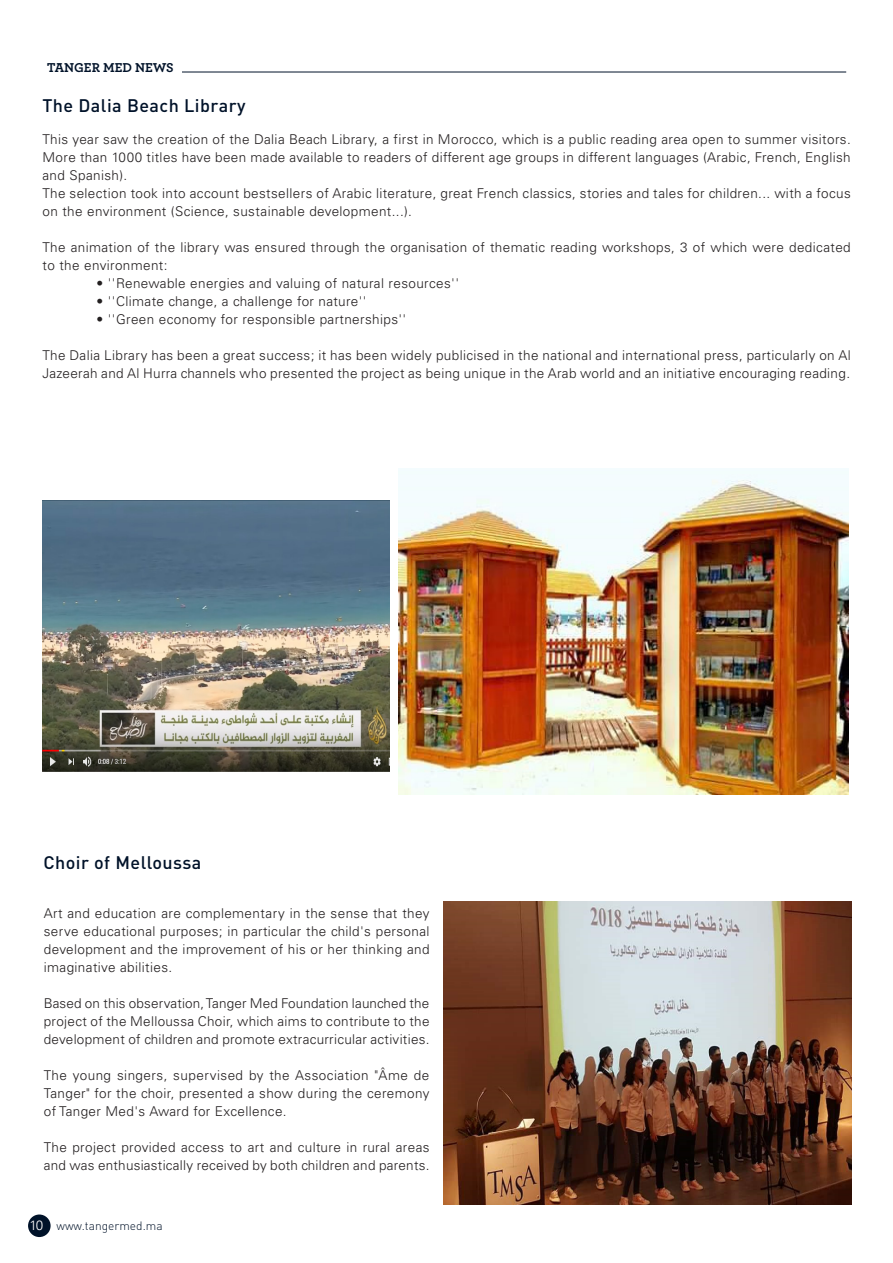
<style>
.page{position:relative;width:893px;height:1263px;background:#fff}
.page>*{position:absolute;margin:0;border:0;box-sizing:border-box;transform-origin:0 0}
.t1{font:500 18px "DIN Pro";letter-spacing:.025em;color:#001229}
.t2{font:300 13.5px/18px "Univers LT Std";letter-spacing:.03em;color:#231f20}
.t3{font:700 13.5px "Archer Pro";color:#001229}
.t4{font:300 12px "DIN Pro";color:#001229}
.s1{font-family:"Univers LT Std";font-size:13.5px;color:#fff}
</style>
<div class="page">
<div style="left:28px;top:1214px;width:23px;height:23px;background:#001229;border-radius:50%"></div>
<hr style="left:182px;top:72px;width:664px;height:1px;background:#001229">
<img style="left:398px;top:469px;width:451px;height:325px">
<img style="left:444px;top:901px;width:408px;height:304px">
<img style="left:43px;top:501px;width:347px;height:271px">
<p class="t3" style="left:47px;top:57px;width:128px">TANGER MED NEWS</p>
<p class="t1" style="left:42px;top:93px;width:204px">The Dalia Beach Library</p>
<p class="t2" style="left:43px;top:130px;width:810px">This year saw the creation of the Dalia Beach Library, a first in Morocco, which is a public reading area open to summer visitors.</p>
<p class="t2" style="left:43px;top:148px;width:810px">More than 1000 titles have been made available to readers of different age groups in different languages (Arabic, French, English and Spanish).</p>
<p class="t2" style="left:43px;top:184px;width:810px">The selection took into account bestsellers of Arabic literature, great French classics, stories and tales for children... with a focus on the environment (Science, sustainable development...).</p>
<p class="t2" style="left:43px;top:238px;width:810px">The animation of the library was ensured through the organisation of thematic reading workshops, 3 of which were dedicated to the environment:</p>
<p class="t2" style="left:97px;top:274px;width:364px">• ''Renewable energies and valuing of natural resources''</p>
<p class="t2" style="left:97px;top:292px;width:272px">• ''Climate change, a challenge for nature''</p>
<p class="t2" style="left:97px;top:310px;width:311px">• ''Green economy for responsible partnerships''</p>
<p class="t2" style="left:43px;top:346px;width:810px">The Dalia Library has been a great success; it has been widely publicised in the national and international press, particularly on Al<br>Jazeerah and Al Hurra channels who presented the project as being unique in the Arab world and an initiative encouraging reading.</p>
<p class="t1" style="left:43px;top:850px;width:160px">Choir of Melloussa</p>
<p class="t2" style="left:44px;top:904px;width:387px;text-align:justify">Art and education are complementary in the sense that they serve educational purposes; in particular the child's personal development and the improvement of his or her thinking and imaginative abilities.</p>
<p class="t2" style="left:44px;top:994px;width:387px;text-align:justify">Based on this observation, Tanger Med Foundation launched the project of the Melloussa Choir, which aims to contribute to the development of children and promote extracurricular activities.</p>
<p class="t2" style="left:44px;top:1066px;width:387px;text-align:justify">The young singers, supervised by the Association "Âme de Tanger" for the choir, presented a show during the ceremony of Tanger Med's Award for Excellence.</p>
<p class="t2" style="left:44px;top:1138px;width:387px">The project provided access to art and culture in rural areas and was enthusiastically received by both children and parents.</p>
<p class="t4" style="left:29px;top:1217px;width:135px"><span class="s1">10</span> www.tangermed.ma</p>
</div>
